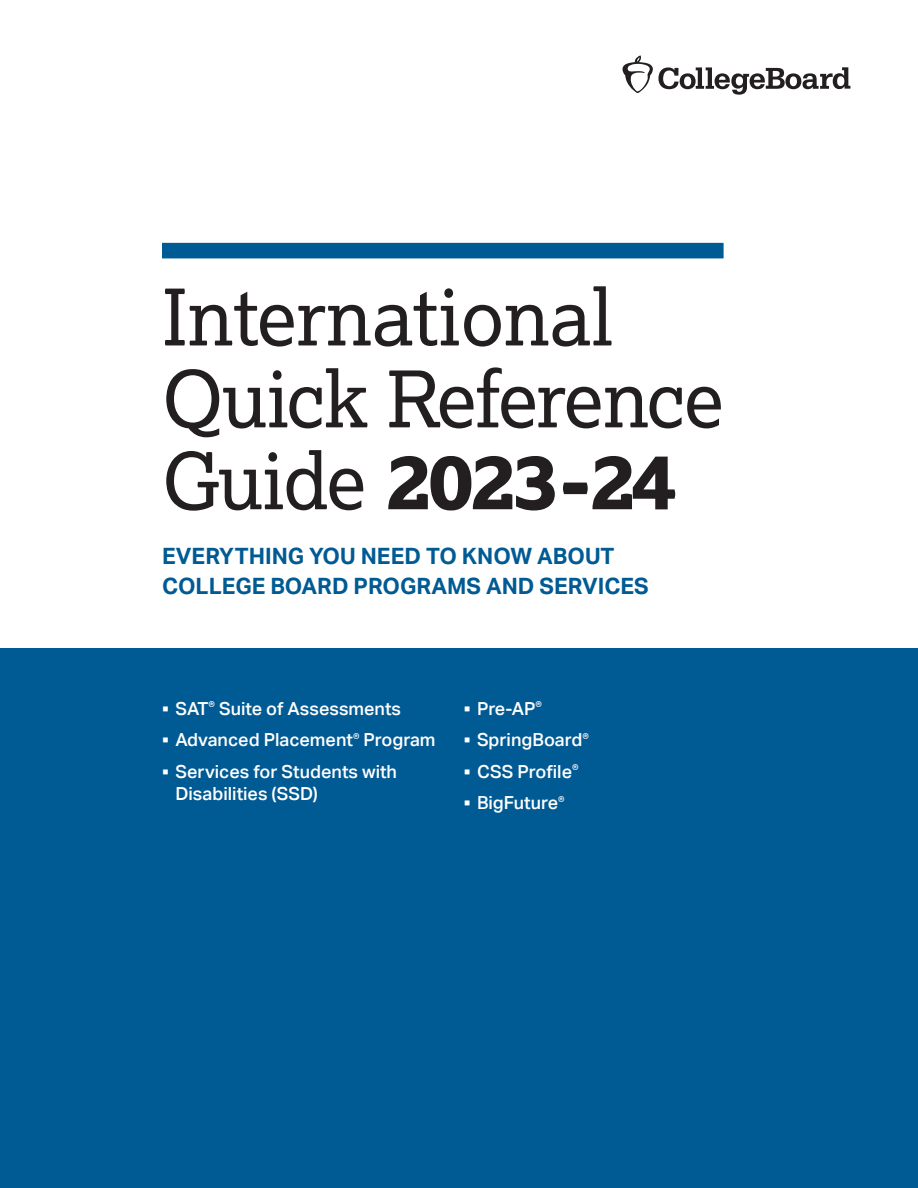
<style>
.page{position:relative;width:918px;height:1188px;background:#fff}
.page>*{position:absolute;margin:0;border:0;box-sizing:border-box;transform-origin:0 0}
.t1{font:78px/81.9px "Lexia";letter-spacing:-.005em;color:#231f20}
.t2{font:700 22.5px/30px "Aktiv Grotesk";color:#005a93}
.t3{font:500 18px/22.5px "Aktiv Grotesk";color:#fff}
.s1{font-weight:800}
</style>
<div class="page">
<div style="left:0;top:648px;width:918px;height:540px;background:#005a93"></div>
<svg style="left:622px;top:56px;width:228px;height:39px"></svg>
<div style="left:162px;top:243px;width:562px;height:15px;background:#005a93"></div>
<h1 class="t1" style="left:162px;top:274px;width:563px">International<br>Quick Reference<br>Guide <span class="s1">2023-24</span></h1>
<p class="t2" style="left:162px;top:541px;width:488px">EVERYTHING YOU NEED TO KNOW ABOUT<br>COLLEGE BOARD PROGRAMS AND SERVICES</p>
<p class="t3" style="left:162px;top:697px;width:241px">▪ SAT<sup>®</sup> Suite of Assessments</p>
<p class="t3" style="left:162px;top:728px;width:275px">▪ Advanced Placement<sup>®</sup> Program</p>
<p class="t3" style="left:176px;top:760px;width:223px;text-indent:-14px">▪ Services for Students with<br>Disabilities (SSD)</p>
<p class="t3" style="left:463px;top:697px;width:80px">▪ Pre-AP<sup>®</sup></p>
<p class="t3" style="left:463px;top:728px;width:127px">▪ SpringBoard<sup>®</sup></p>
<p class="t3" style="left:463px;top:760px;width:117px">▪ CSS Profile<sup>®</sup></p>
<p class="t3" style="left:463px;top:791px;width:103px">▪ BigFuture<sup>®</sup></p>
</div>
